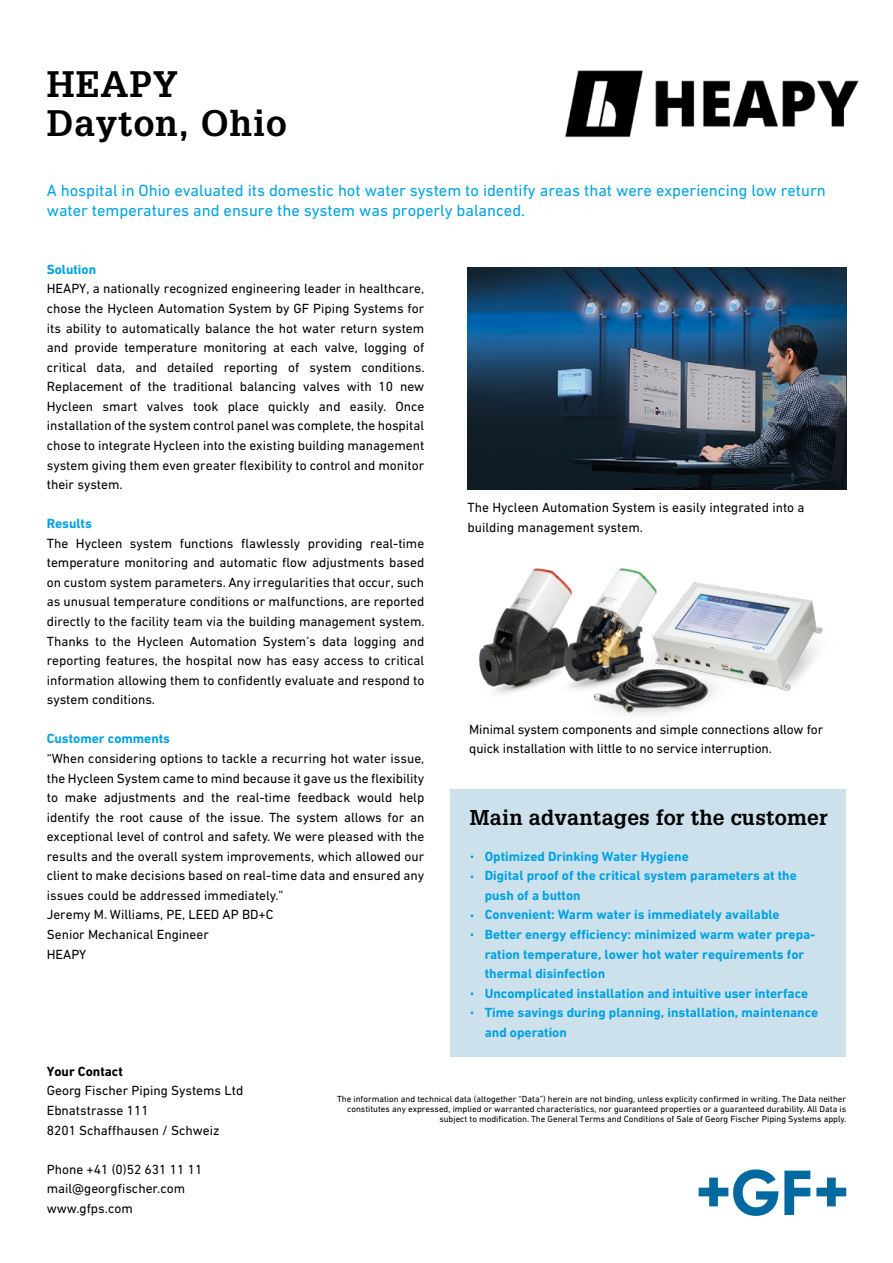
<style>
.page{position:relative;width:893px;height:1263px;background:#fff}
.page>*{position:absolute;margin:0;border:0;box-sizing:border-box;transform-origin:0 0}
.t1{font:700 36px/39.2px "Glypha LT Pro";letter-spacing:.025em;color:#000}
.t2{font:700 21px "Glypha LT Pro";letter-spacing:.01em;color:#000}
.t3{font:16.5px/19.5px "DIN Next W1 G";color:#00a3e2}
.t4{font:13.5px/19.5px "DIN Next W1 G";color:#000}
.t5{font:700 13.5px/19.5px "DIN Next W1 G";color:#00a3e2}
.t6{font:700 13.5px "DIN Next W1 G";color:#000}
.t7{font:9px/9.8px "DIN Next W1 G";color:#000;text-align:right}
.s1{font-weight:400;font-size:10.5px}
</style>
<div class="page">
<svg style="left:699px;top:1169px;width:79px;height:47px"></svg>
<svg style="left:784px;top:1170px;width:26px;height:45px"></svg>
<svg style="left:816px;top:1177px;width:30px;height:29px"></svg>
<div style="left:450px;top:789px;width:396px;height:267px;background:#cde1ec"></div>
<img style="left:468px;top:267px;width:379px;height:222px">
<img style="left:565px;top:70px;width:294px;height:68px">
<img style="left:478px;top:568px;width:345px;height:147px">
<h1 class="t1" style="left:47px;top:64px;width:241px">HEAPY<br>Dayton, Ohio</h1>
<p class="t3" style="left:47px;top:181px;width:780px">A hospital in Ohio evaluated its domestic hot water system to identify areas that were experiencing low return water temperatures and ensure the system was properly balanced.</p>
<p class="t5" style="left:47px;top:259px;width:51px">Solution</p>
<p class="t4" style="left:47px;top:279px;width:379px;text-align:justify">HEAPY, a nationally recognized engineering leader in healthcare, chose the Hycleen Automation System by GF Piping Systems for its ability to automatically balance the hot water return system and provide temperature monitoring at each valve, logging of critical data, and detailed reporting of system conditions.<br>Replacement of the traditional balancing valves with 10 new Hycleen smart valves took place quickly and easily. Once installation of the system control panel was complete, the hospital chose to integrate Hycleen into the existing building management system giving them even greater flexibility to control and monitor their system.</p>
<p class="t5" style="left:47px;top:514px;width:47px">Results</p>
<p class="t4" style="left:47px;top:533px;width:379px;text-align:justify">The Hycleen system functions flawlessly providing real-time temperature monitoring and automatic flow adjustments based on custom system parameters. Any irregularities that occur, such as unusual temperature conditions or malfunctions, are reported directly to the facility team via the building management system.<br>Thanks to the Hycleen Automation System’s data logging and reporting features, the hospital now has easy access to critical information allowing them to confidently evaluate and respond to system conditions.</p>
<p class="t5" style="left:47px;top:729px;width:125px">Customer comments</p>
<p class="t4" style="left:47px;top:748px;width:379px">“When considering options to tackle a recurring hot water issue, the Hycleen System came to mind because it gave us the flexibility to make adjustments and the real-time feedback would help identify the root cause of the issue. The system allows for an exceptional level of control and safety. We were pleased with the results and the overall system improvements, which allowed our client to make decisions based on real-time data and ensured any issues could be addressed immediately.”<br>Jeremy M. Williams, PE, LEED AP BD+C<br>Senior Mechanical Engineer<br>HEAPY</p>
<p class="t4" style="left:468px;top:498px;width:338px">The Hycleen Automation System is easily integrated into a building management system.</p>
<p class="t4" style="left:469px;top:719px;width:355px">Minimal system components and simple connections allow for quick installation with little to no service interruption.</p>
<h2 class="t2" style="left:470px;top:804px;width:359px">Main advantages for the customer</h2>
<p class="t5" style="left:470px;top:846px;width:220px"><span class="s1">•</span> Optimized Drinking Water Hygiene</p>
<p class="t5" style="left:485px;top:866px;width:314px;text-indent:-15px"><span class="s1">•</span> Digital proof of the critical system parameters at the push of a button</p>
<p class="t5" style="left:470px;top:905px;width:311px"><span class="s1">•</span> Convenient: Warm water is immediately available</p>
<p class="t5" style="left:485px;top:924px;width:332px;text-indent:-15px"><span class="s1">•</span> Better energy efficiency: minimized warm water prepa&shy;ration temperature, lower hot water requirements for thermal disinfection</p>
<p class="t5" style="left:470px;top:983px;width:340px"><span class="s1">•</span> Uncomplicated installation and intuitive user interface</p>
<p class="t5" style="left:485px;top:1003px;width:335px;text-indent:-15px"><span class="s1">•</span> Time savings during planning, installation, maintenance and operation</p>
<p class="t6" style="left:47px;top:1063px;width:78px">Your Contact</p>
<p class="t4" style="left:47px;top:1081px;width:198px">Georg Fischer Piping Systems Ltd<br>Ebnatstrasse 111<br>8201 Schaffhausen / Schweiz</p>
<p class="t4" style="left:47px;top:1159px;width:157px">Phone +41 (0)52 631 11 11 mail@georgfischer.com www.gfps.com</p>
<p class="t7" style="left:337px;top:1094px;width:511px">The information and technical data (altogether “Data”) herein are not binding, unless explicity confirmed in writing. The Data neither constitutes any expressed, implied or warranted characteristics, nor guaranteed properties or a guaranteed durability. All Data is subject to modification. The General Terms and Conditions of Sale of Georg Fischer Piping Systems apply.</p>
</div>
